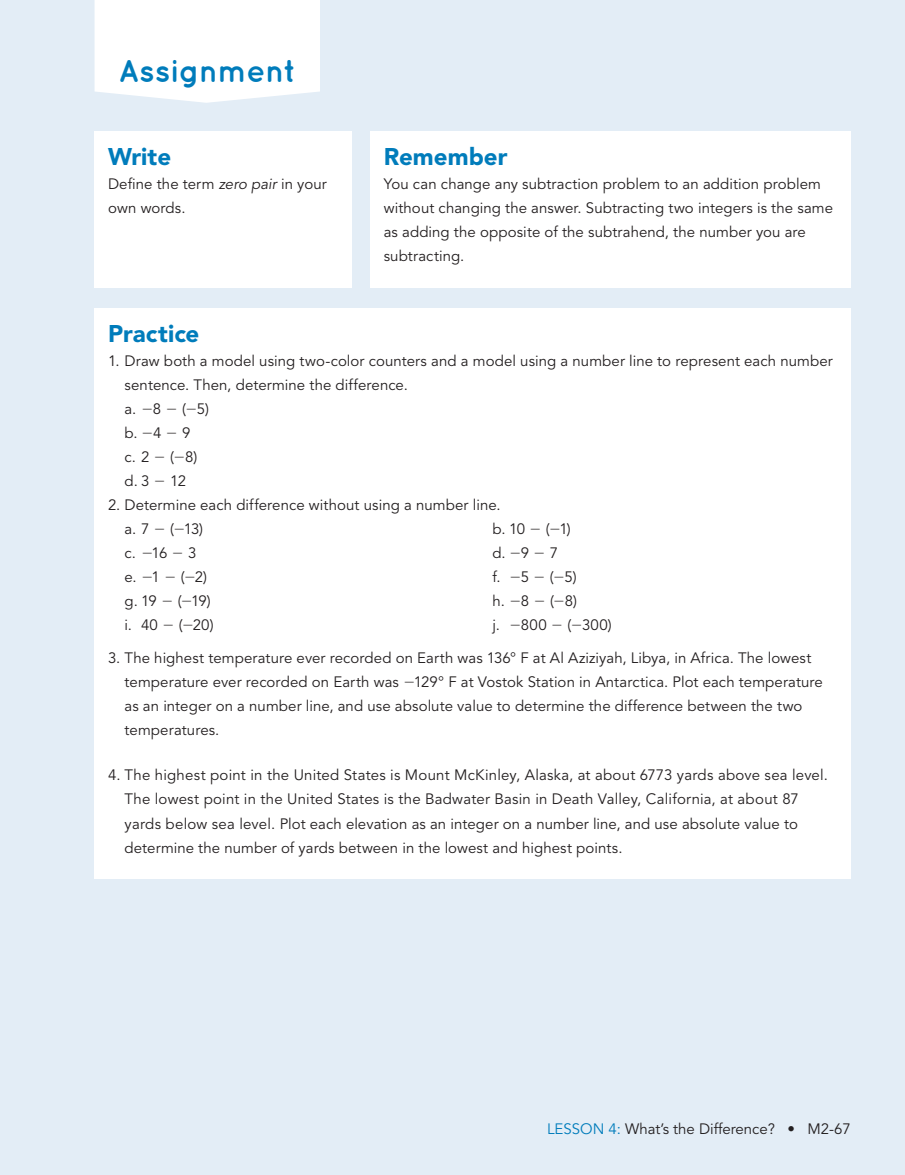
<style>
.page{position:relative;width:905px;height:1175px;background:#fff}
.page>*{position:absolute;margin:0;border:0;box-sizing:border-box;transform-origin:0 0}
.t1{font:700 31.5px "Quicksand";letter-spacing:-.02em;color:#007cbb}
.t2{font:900 24px "Avenir LT Std";color:#007cbb}
.t3{font:15px/24px "Avenir LT Std";letter-spacing:.005em;color:#231f20}
.s1{font-style:italic}
.s2{color:#007cbb}
</style>
<div class="page">
<div style="left:0;top:0;width:904px;height:1174px;background:#e3edf6"></div>
<div style="left:94px;top:0;width:226px;height:103px;background:#fff"></div>
<div style="left:94px;top:308px;width:756px;height:571px;background:#fff"></div>
<div style="left:370px;top:131px;width:480px;height:157px;background:#fff"></div>
<div style="left:94px;top:131px;width:258px;height:157px;background:#fff"></div>
<h1 class="t1" style="left:119px;top:60px;width:179px">Assignment</h1>
<h2 class="t2" style="left:108px;top:147px;width:65px">Write</h2>
<p class="t3" style="left:108px;top:173px;width:220px">Define the term <span class="s1">zero pair</span> in your own words.</p>
<h2 class="t2" style="left:384px;top:147px;width:125px">Remember</h2>
<p class="t3" style="left:384px;top:173px;width:451px">You can change any subtraction problem to an addition problem without changing the answer. Subtracting two integers is the same as adding the opposite of the subtrahend, the number you are subtracting.</p>
<h2 class="t2" style="left:108px;top:323px;width:93px">Practice</h2>
<p class="t3" style="left:124px;top:350px;width:709px;text-indent:-16px">1. Draw both a model using two-color counters and a model using a number line to represent each number sentence. Then, determine the difference.<br>a. 8</p>
<p class="t3" style="left:182px;top:398px;width:28px">( 5)</p>
<p class="t3" style="left:124px;top:422px;width:38px">b. 4</p>
<p class="t3" style="left:182px;top:422px;width:10px">9</p>
<p class="t3" style="left:124px;top:446px;width:26px">c. 2</p>
<p class="t3" style="left:170px;top:446px;width:28px">( 8)</p>
<p class="t3" style="left:124px;top:470px;width:26px">d. 3</p>
<p class="t3" style="left:170px;top:470px;width:17px">12</p>
<p class="t3" style="left:124px;top:494px;width:377px;text-indent:-16px">2. Determine each difference without using a number line. a. 7</p>
<p class="t3" style="left:492px;top:518px;width:34px">b. 10</p>
<p class="t3" style="left:546px;top:518px;width:26px">( 1)</p>
<p class="t3" style="left:492px;top:542px;width:38px">d. 9</p>
<p class="t3" style="left:550px;top:542px;width:10px">7</p>
<p class="t3" style="left:492px;top:566px;width:38px">f. 5</p>
<p class="t3" style="left:550px;top:566px;width:28px">( 5)</p>
<p class="t3" style="left:492px;top:590px;width:38px">h. 8</p>
<p class="t3" style="left:550px;top:590px;width:28px">( 8)</p>
<p class="t3" style="left:492px;top:614px;width:56px">j. 800</p>
<p class="t3" style="left:567px;top:614px;width:46px">( 300)</p>
<p class="t3" style="left:125px;top:647px;width:700px;text-indent:-16px">3. The highest temperature ever recorded on Earth was 136° F at Al Aziziyah, Libya, in Africa. The lowest temperature ever recorded on Earth was 129° F at Vostok Station in Antarctica. Plot each temperature as an integer on a number line, and use absolute value to determine the difference between the two temperatures.</p>
<p class="t3" style="left:125px;top:764px;width:705px;text-indent:-17px">4. The highest point in the United States is Mount McKinley, Alaska, at about 6773 yards above sea level.<br>The lowest point in the United States is the Badwater Basin in Death Valley, California, at about 87 yards below sea level. Plot each elevation as an integer on a number line, and use absolute value to determine the number of yards between in the lowest and highest points.</p>
<p class="t3" style="left:170px;top:518px;width:34px">( 13)</p>
<p class="t3" style="left:124px;top:542px;width:44px">c. 16</p>
<p class="t3" style="left:188px;top:542px;width:10px">3</p>
<p class="t3" style="left:124px;top:566px;width:37px">e. 1</p>
<p class="t3" style="left:181px;top:566px;width:28px">( 2)</p>
<p class="t3" style="left:125px;top:590px;width:34px">g. 19</p>
<p class="t3" style="left:178px;top:590px;width:34px">( 19)</p>
<p class="t3" style="left:125px;top:614px;width:35px">i. 40</p>
<p class="t3" style="left:179px;top:614px;width:36px">( 20)</p>
<p class="t3" style="left:547px;top:1118px;width:305px"><span class="s2">LESSON 4:</span> What’s the Difference? • M2-67</p>
</div>
